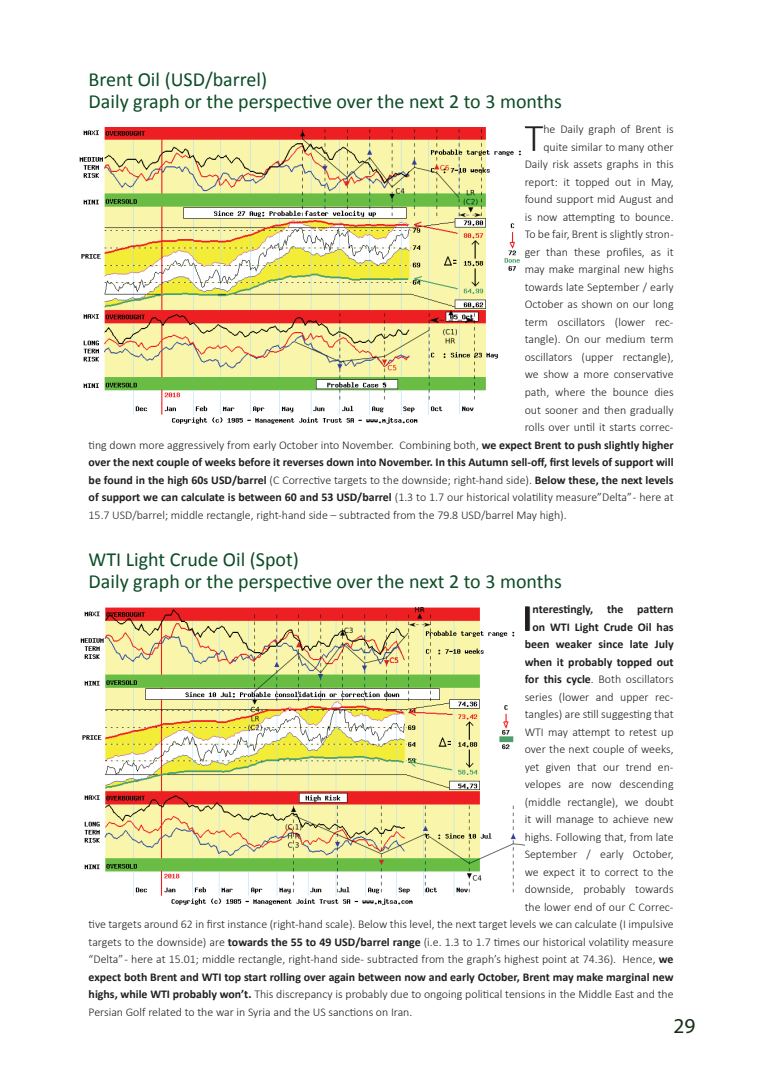
<style>
.page{position:relative;width:780px;height:1088px;background:#fff}
.page>*{position:absolute;margin:0;border:0;box-sizing:border-box;transform-origin:0 0}
.t1{font:300 39.5px "Calibri";color:#231f20}
.t2{font:700 39.5px "Calibri";color:#231f20}
.t3{font:21.25px "Myriad Pro";color:#162c15}
.t4{font:20px/22.5px "Calibri";color:#0b4c25}
.t5{font:300 11.88px "Calibri";color:#231f20}
.t6{font:700 11.88px "Calibri";color:#231f20}
.s1{font-weight:700}
.s2{font-weight:300}
</style>
<div class="page">
<img style="left:79px;top:128px;width:442px;height:296px">
<img style="left:80px;top:607px;width:444px;height:298px">
<h3 class="t4" style="left:89px;top:67px;width:475px">Brent Oil (USD/barrel)<br>Daily graph or the perspective over the next 2 to 3 months</h3>
<h1 class="t1" style="left:524px;top:113px;width:21px">T</h1>
<p class="t5" style="left:543px;top:122px;width:132px">he Daily graph of Brent is</p>
<p class="t5" style="left:543px;top:140px;width:132px">quite similar to many other</p>
<p class="t5" style="left:524px;top:157px;width:150px">Daily risk assets graphs in this</p>
<p class="t5" style="left:524px;top:175px;width:150px">report: it topped out in May,</p>
<p class="t5" style="left:524px;top:192px;width:150px">found support mid August and</p>
<p class="t5" style="left:524px;top:210px;width:150px">is now attempting to bounce.</p>
<p class="t5" style="left:524px;top:227px;width:150px">To be fair, Brent is slightly stron-</p>
<p class="t5" style="left:524px;top:245px;width:150px">ger than these profiles, as it</p>
<p class="t5" style="left:524px;top:262px;width:150px">may make marginal new highs</p>
<p class="t5" style="left:524px;top:280px;width:150px">towards late September / early</p>
<p class="t5" style="left:524px;top:297px;width:150px">October as shown on our long</p>
<p class="t5" style="left:524px;top:315px;width:150px">term oscillators (lower rec-</p>
<p class="t5" style="left:524px;top:332px;width:150px">tangle). On our medium term</p>
<p class="t5" style="left:524px;top:350px;width:150px">oscillators (upper rectangle),</p>
<p class="t5" style="left:524px;top:367px;width:150px">we show a more conservative</p>
<p class="t5" style="left:524px;top:385px;width:150px">path, where the bounce dies</p>
<p class="t5" style="left:524px;top:402px;width:150px">out sooner and then gradually</p>
<p class="t5" style="left:524px;top:420px;width:150px">rolls over until it starts correc-</p>
<p class="t5" style="left:89px;top:437px;width:586px">ting down more aggressively from early October into November. Combining both, <span class="s1">we expect Brent to push slightly higher</span></p>
<p class="t6" style="left:89px;top:454px;width:586px">over the next couple of weeks before it reverses down into November. In this Autumn sell-off, first levels of support will</p>
<p class="t6" style="left:89px;top:471px;width:586px">be found in the high 60s USD/barrel <span class="s2">(C Corrective targets to the downside; right-hand side).</span> Below these, the next levels</p>
<p class="t5" style="left:89px;top:490px;width:586px"><span class="s1">of support we can calculate is between 60 and 53 USD/barrel</span> (1.3 to 1.7 our historical volatility measure”Delta” - here at</p>
<p class="t5" style="left:89px;top:507px;width:479px">15.7 USD/barrel; middle rectangle, right-hand side – subtracted from the 79.8 USD/barrel May high).</p>
<h3 class="t4" style="left:89px;top:547px;width:475px">WTI Light Crude Oil (Spot)<br>Daily graph or the perspective over the next 2 to 3 months</h3>
<h1 class="t2" style="left:522px;top:590px;width:12px">I</h1>
<p class="t6" style="left:532px;top:601px;width:143px">nterestingly, the pattern</p>
<p class="t6" style="left:532px;top:618px;width:143px">on WTI Light Crude Oil has</p>
<p class="t6" style="left:524px;top:636px;width:150px">been weaker since late July</p>
<p class="t6" style="left:524px;top:653px;width:150px">when it probably topped out</p>
<p class="t5" style="left:524px;top:672px;width:150px"><span class="s1">for this cycle</span>. Both oscillators</p>
<p class="t5" style="left:524px;top:689px;width:150px">series (lower and upper rec-</p>
<p class="t5" style="left:524px;top:707px;width:150px">tangles) are still suggesting that</p>
<p class="t5" style="left:524px;top:724px;width:150px">WTI may attempt to retest up</p>
<p class="t5" style="left:524px;top:742px;width:150px">over the next couple of weeks,</p>
<p class="t5" style="left:524px;top:759px;width:150px">yet given that our trend en-</p>
<p class="t5" style="left:524px;top:777px;width:150px">velopes are now descending</p>
<p class="t5" style="left:524px;top:794px;width:150px">(middle rectangle), we doubt</p>
<p class="t5" style="left:524px;top:812px;width:150px">it will manage to achieve new</p>
<p class="t5" style="left:524px;top:829px;width:150px">highs. Following that, from late</p>
<p class="t5" style="left:524px;top:847px;width:150px">September / early October,</p>
<p class="t5" style="left:524px;top:864px;width:150px">we expect it to correct to the</p>
<p class="t5" style="left:524px;top:882px;width:150px">downside, probably towards</p>
<p class="t5" style="left:524px;top:899px;width:150px">the lower end of our C Correc-</p>
<p class="t5" style="left:89px;top:917px;width:586px">tive targets around 62 in first instance (right-hand scale). Below this level, the next target levels we can calculate (I impulsive</p>
<p class="t5" style="left:89px;top:934px;width:586px">targets to the downside) are <span class="s1">towards the 55 to 49 USD/barrel range</span> (i.e. 1.3 to 1.7 times our historical volatility measure</p>
<p class="t5" style="left:89px;top:952px;width:586px">“Delta” - here at 15.01; middle rectangle, right-hand side- subtracted from the graph’s highest point at 74.36). Hence, <span class="s1">we</span></p>
<p class="t6" style="left:89px;top:968px;width:586px">expect both Brent and WTI top start rolling over again between now and early October, Brent may make marginal new</p>
<p class="t5" style="left:89px;top:987px;width:586px"><span class="s1">highs, while WTI probably won’t.</span> This discrepancy is probably due to ongoing political tensions in the Middle East and the</p>
<p class="t5" style="left:89px;top:1004px;width:325px">Persian Golf related to the war in Syria and the US sanctions on Iran.</p>
<h2 class="t3" style="left:673px;top:1013px;width:23px">29</h2>
</div>
